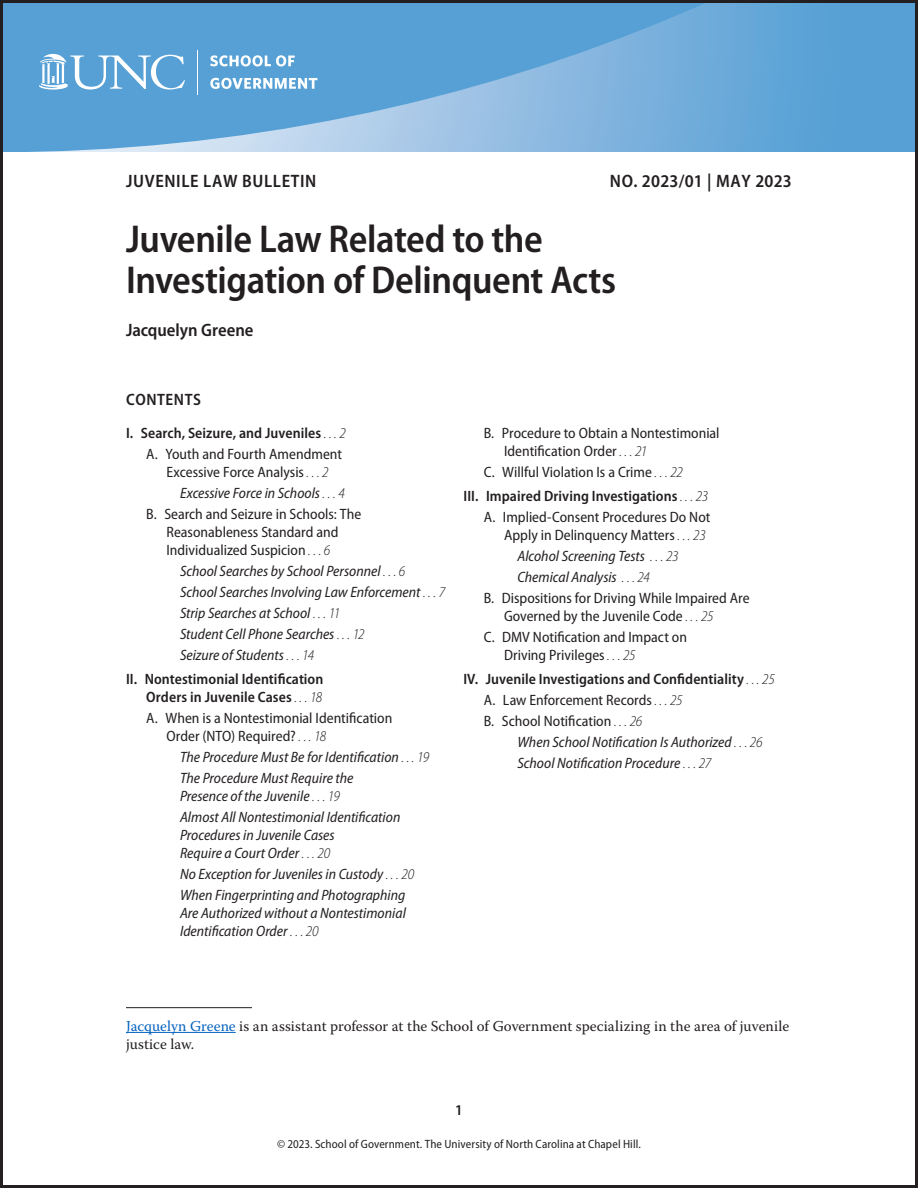
<style>
.page{position:relative;width:918px;height:1188px;background:#fff}
.page>*{position:absolute;margin:0;border:0;box-sizing:border-box;transform-origin:0 0}
._00_Bulletin_Title{font:600 semi-condensed 39px/40.5px "Myriad Pro";letter-spacing:-.01em;color:#231f20}
._00_Bulletin_Series{font:600 semi-condensed 18px "Myriad Pro";letter-spacing:.035em;color:#231f20}
._00_Bulletin_Series-2{font:600 semi-condensed 18px "Myriad Pro";letter-spacing:.015em;color:#231f20}
._00__AUS__Bulletin_A{font:600 semi-condensed 18px "Myriad Pro";color:#231f20}
._00_ToC_Title{font:600 semi-condensed 16.5px "Myriad Pro";letter-spacing:.035em;color:#231f20}
.t1{font:italic semi-condensed 15px/18px "Myriad Pro";color:#231f20}
.t2{font:semi-condensed 15px/18px "Myriad Pro";color:#231f20}
.t3{font:600 semi-condensed 15px/18px "Myriad Pro";letter-spacing:.005em;color:#231f20;text-align:right}
._01_FN_author{font:15px/18px "Warnock Pro";color:#231f20}
.t4{font:semi-condensed 12px "Myriad Pro";letter-spacing:.01em;color:#231f20}
.s1{font-weight:300;font-style:italic}
.s2{font-weight:300}
.s3{color:#0563c1}
</style>
<div class="page">
<svg style="left:0;top:0;width:918px;height:151px;fill:#56a0d5"></svg>
<svg style="left:52px;top:4px;width:717px;height:147px;fill:#56a0d5"></svg>
<svg style="left:210px;top:55px;width:85px;height:11px"></svg>
<svg style="left:210px;top:78px;width:108px;height:11px"></svg>
<hr style="left:197px;top:50px;width:1px;height:44px;background:#fff">
<svg style="left:39px;top:54px;width:146px;height:36px"></svg>
<hr style="left:126px;top:1007px;width:126px;height:1px;background:#231f20">
<hr style="left:126px;top:1032px;width:110px;height:1px;background:#0563c1">
<p class="_00_Bulletin_Series" style="left:126px;top:169px;width:192px">JUVENILE LAW BULLETIN</p>
<p class="_00_Bulletin_Series-2" style="left:610px;top:169px;width:183px">NO. 2023/01 | MAY 2023</p>
<p class="_00_Bulletin_Title" style="left:126px;top:218px;width:492px">Juvenile Law Related to the<br>Investigation of Delinquent Acts</p>
<p class="_00__AUS__Bulletin_A" style="left:126px;top:319px;width:129px">Jacquelyn Greene</p>
<p class="_00_ToC_Title" style="left:126px;top:389px;width:76px">CONTENTS</p>
<p class="t3" style="left:126px;top:424px;width:221px">I. Search, Seizure, and Juveniles <span class="s1">. . . 2</span></p>
<p class="t2" style="left:146px;top:445px;width:197px;text-align:center">A. Youth and Fourth Amendment<br>Excessive Force Analysis <span class="s1">. . . 2</span></p>
<p class="t1" style="left:180px;top:484px;width:166px">Excessive Force in Schools <span class="s2">. . . 4</span></p>
<p class="t2" style="left:166px;top:505px;width:196px;text-indent:-20px">B. Search and Seizure in Schools: The<br>Reasonableness Standard and<br>Individualized Suspicion <span class="s1">. . . 6</span></p>
<p class="t1" style="left:180px;top:562px;width:227px">School Searches by School Personnel <span class="s2">. . . 6</span></p>
<p class="t1" style="left:180px;top:583px;width:267px">School Searches Involving Law Enforcement <span class="s2">. . . 7</span></p>
<p class="t1" style="left:180px;top:604px;width:162px">Strip Searches at School <span class="s2">. . . 11</span></p>
<p class="t1" style="left:180px;top:625px;width:186px">Student Cell Phone Searches <span class="s2">. . . 12</span></p>
<p class="t1" style="left:180px;top:646px;width:136px">Seizure of Students <span class="s2">. . . 14</span></p>
<p class="t3" style="left:126px;top:670px;width:199px">II. Nontestimonial Identification<br>Orders in Juvenile Cases <span class="s1">. . . 18</span></p>
<p class="t2" style="left:166px;top:709px;width:227px;text-indent:-20px">A. When is a Nontestimonial Identification<br>Order (NTO) Required? <span class="s1">. . . 18</span></p>
<p class="t1" style="left:180px;top:748px;width:251px">The Procedure Must Be for Identification <span class="s2">. . . 19</span></p>
<p class="t1" style="left:180px;top:769px;width:175px">The Procedure Must Require the<br>Presence of the Juvenile <span class="s2">. . . 19</span></p>
<p class="t1" style="left:180px;top:808px;width:222px">Almost All Nontestimonial Identification<br>Procedures in Juvenile Cases<br>Require a Court Order <span class="s2">. . . 20</span></p>
<p class="t1" style="left:180px;top:865px;width:236px">No Exception for Juveniles in Custody <span class="s2">. . . 20</span></p>
<p class="t1" style="left:180px;top:886px;width:227px;text-align:justify">When Fingerprinting and Photographing Are Authorized without a Nontestimonial Identification Order <span class="s2">. . . 20</span></p>
<p class="t2" style="left:504px;top:424px;width:217px;text-indent:-20px">B. Procedure to Obtain a Nontestimonial<br>Identification Order <span class="s1">. . . 21</span></p>
<p class="t2" style="left:484px;top:463px;width:201px">C. Willful Violation Is a Crime <span class="s1">. . . 22</span></p>
<p class="t3" style="left:464px;top:487px;width:246px">III. Impaired Driving Investigations <span class="s1">. . . 23</span></p>
<p class="t2" style="left:504px;top:508px;width:208px;text-indent:-20px">A. Implied-Consent Procedures Do Not<br>Apply in Delinquency Matters <span class="s1">. . . 23</span></p>
<p class="t1" style="left:518px;top:547px;width:163px">Alcohol Screening Tests <span class="s2">. . . 23</span></p>
<p class="t1" style="left:518px;top:568px;width:134px">Chemical Analysis <span class="s2">. . . 24</span></p>
<p class="t2" style="left:504px;top:589px;width:247px;text-indent:-20px">B. Dispositions for Driving While Impaired Are<br>Governed by the Juvenile Code <span class="s1">. . . 25</span></p>
<p class="t2" style="left:504px;top:628px;width:185px;text-indent:-20px">C. DMV Notification and Impact on<br>Driving Privileges <span class="s1">. . . 25</span></p>
<p class="t3" style="left:464px;top:670px;width:313px">IV. Juvenile Investigations and Confidentiality <span class="s1">. . . 25</span></p>
<p class="t2" style="left:484px;top:691px;width:200px">A. Law Enforcement Records <span class="s1">. . . 25</span></p>
<p class="t2" style="left:484px;top:712px;width:160px">B. School Notification <span class="s1">. . . 26</span></p>
<p class="t1" style="left:518px;top:733px;width:247px">When School Notification Is Authorized <span class="s2">. . . 26</span></p>
<p class="t1" style="left:518px;top:754px;width:195px">School Notification Procedure <span class="s2">. . . 27</span></p>
<p class="_01_FN_author" style="left:126px;top:1016px;width:665px"><span class="s3">Jacquelyn Greene</span> is an assistant professor at the School of Government specializing in the area of juvenile justice law.</p>
<p class="t3" style="left:455px;top:1100px;width:9px">1</p>
<p class="t4" style="left:277px;top:1137px;width:365px">© 2023. School of Government. The University of North Carolina at Chapel Hill.</p>
</div>
